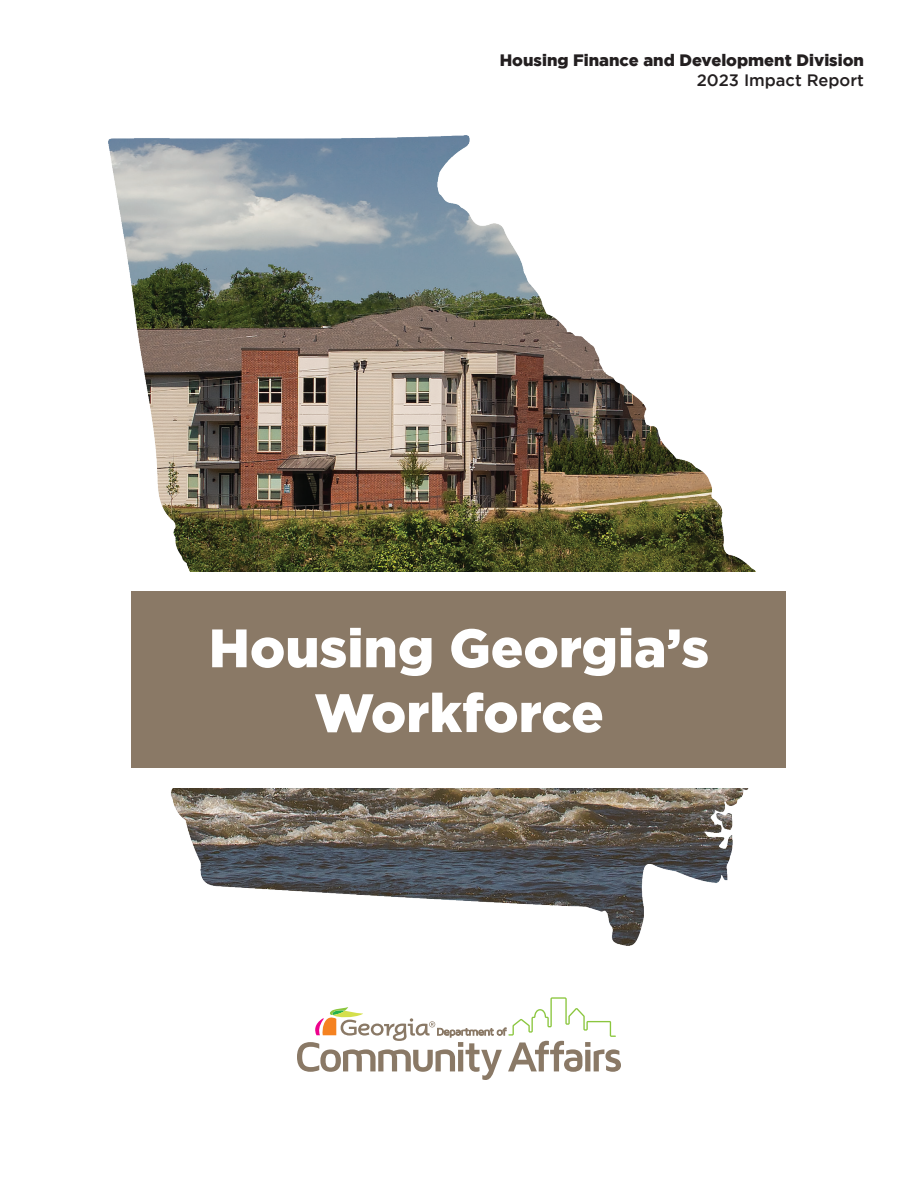
<style>
.page{position:relative;width:918px;height:1188px;background:#fff}
.page>*{position:absolute;margin:0;border:0;box-sizing:border-box;transform-origin:0 0}
.t1{font:900 54px/64.8px "Gotham";color:#fff;text-align:center}
.Paragraph_Style_2{font:900 16.5px "Gotham";color:#231f20}
.Paragraph_Style_2-2{font:500 16.5px "Gotham";color:#231f20}
</style>
<div class="page">
<img style="left:108px;top:135px;width:648px;height:811px">
<svg style="left:297px;top:997px;width:324px;height:83px"></svg>
<div style="left:81px;top:572px;width:756px;height:216px;background:#fff"></div>
<div style="left:132px;top:592px;width:654px;height:176px;background:#8a7966"></div>
<p class="Paragraph_Style_2" style="left:500px;top:51px;width:366px">Housing Finance and Development Division</p>
<p class="Paragraph_Style_2-2" style="left:697px;top:71px;width:169px">2023 Impact Report</p>
<p class="t1" style="left:209px;top:614px;width:502px">Housing Georgia’s<br>Workforce</p>
</div>
